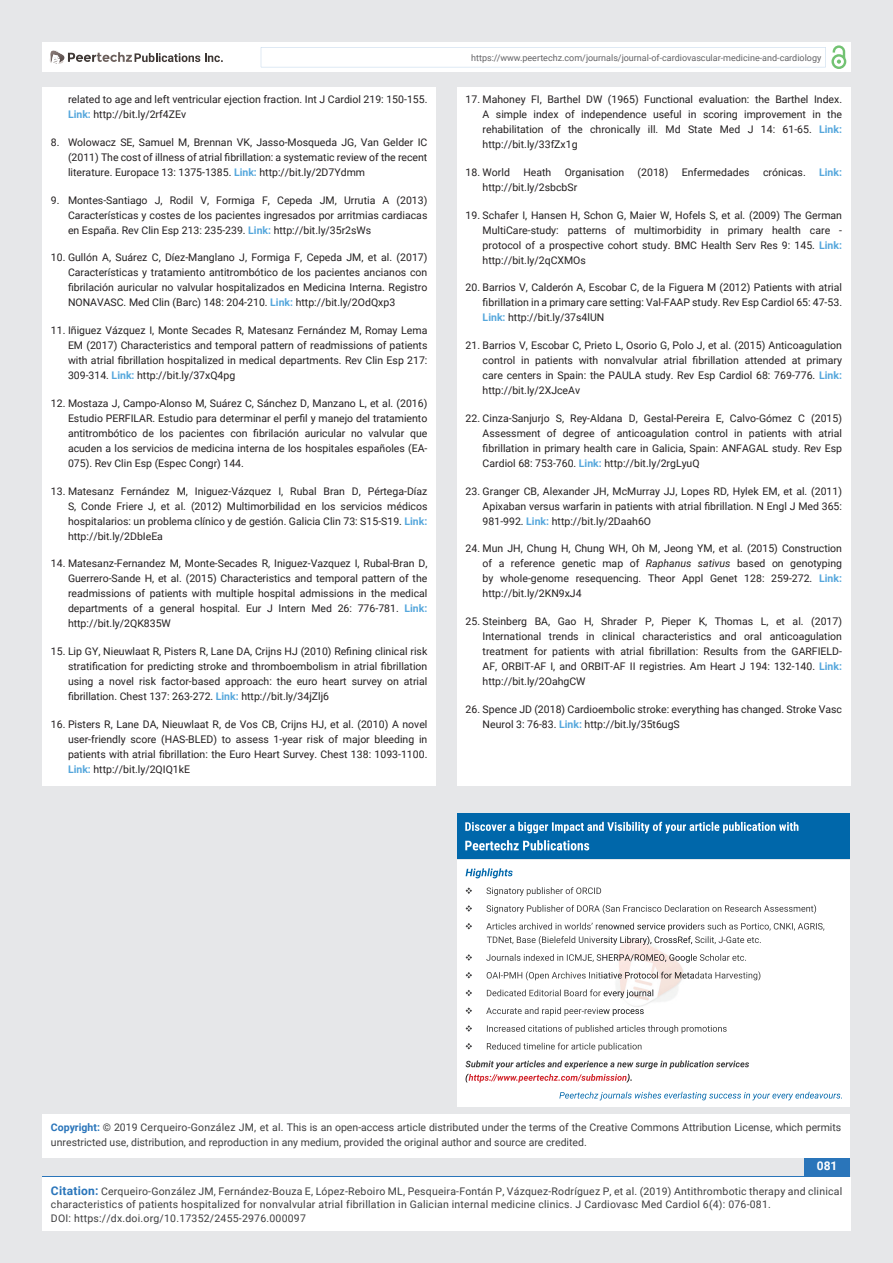
<style>
.page{position:relative;width:893px;height:1263px;background:#e6e7e9}
.page>*{position:absolute;margin:0;border:0;box-sizing:border-box;transform-origin:0 0}
.t1{font:700 12px "Roboto";color:#fff}
.t2{font:10.5px/15px "Roboto";color:#231f20;text-align:justify}
.t3{font:10.5px/13.5px "Roboto";letter-spacing:.02em;color:#3e3e3f}
.t4{font:10.5px/15px "Roboto";color:#3e3e3f}
.t5{font:700 10.5px "Roboto";color:#56a7dc}
.t6{font:9px "Roboto";color:#636366}
.s1{font-weight:700;color:#56a7dc}
.s2{font-style:italic}
.s3{font-weight:700;color:#2a75ba}
.s4{font-weight:700;font-size:12px;color:#2a75ba}
</style>
<div class="page">
<div style="left:42px;top:43px;width:808px;height:29px;background:#fff"></div>
<div style="left:831px;top:54px;width:15px;height:15px;border:2px solid #72c272;border-radius:50%"></div>
<div style="left:804px;top:1157px;width:46px;height:43px;background:#2a75ba"></div>
<svg style="left:261px;top:45px;width:585px;height:22px"></svg>
<svg style="left:49px;top:50px;width:174px;height:14px"></svg>
<div style="left:42px;top:1177px;width:809px;height:53px;background:#fff"></div>
<div style="left:42px;top:1115px;width:808px;height:43px;background:#fff"></div>
<div style="left:457px;top:813px;width:393px;height:46px;background:#0067aa"></div>
<svg style="left:465px;top:822px;width:333px;height:11px"></svg>
<svg style="left:465px;top:840px;width:124px;height:10px"></svg>
<div style="left:457px;top:860px;width:393px;height:247px;background:#fff"></div>
<svg style="left:465px;top:868px;width:48px;height:10px"></svg>
<svg style="left:465px;top:887px;width:136px;height:9px"></svg>
<svg style="left:465px;top:905px;width:351px;height:9px"></svg>
<svg style="left:465px;top:923px;width:359px;height:22px"></svg>
<svg style="left:465px;top:954px;width:281px;height:8px"></svg>
<svg style="left:465px;top:971px;width:295px;height:10px"></svg>
<svg style="left:465px;top:989px;width:136px;height:8px"></svg>
<svg style="left:465px;top:1007px;width:136px;height:9px"></svg>
<svg style="left:465px;top:1025px;width:262px;height:9px"></svg>
<svg style="left:465px;top:1043px;width:176px;height:8px"></svg>
<svg style="left:465px;top:1060px;width:284px;height:23px"></svg>
<svg style="left:559px;top:1092px;width:283px;height:8px"></svg>
<img style="left:601px;top:925px;width:94px;height:77px">
<img style="left:630px;top:925px;width:62px;height:6px">
<img style="left:613px;top:936px;width:79px;height:9px">
<img style="left:630px;top:954px;width:65px;height:9px">
<img style="left:639px;top:973px;width:55px;height:6px">
<img style="left:601px;top:992px;width:49px;height:15px">
<img style="left:603px;top:989px;width:50px;height:9px">
<img style="left:601px;top:1009px;width:43px;height:7px">
<div style="left:42px;top:87px;width:394px;height:699px;background:#fff"></div>
<div style="left:457px;top:87px;width:393px;height:699px;background:#fff"></div>
<p class="t2" style="left:68px;top:92px;width:361px">related to age and left ventricular ejection fraction. Int J Cardiol 219: 150-155.<br><span class="s1">Link:</span> http://bit.ly/2rf4ZEv</p>
<p class="t2" style="left:68px;top:135px;width:361px;text-indent:-17px">8. Wolowacz SE, Samuel M, Brennan VK, Jasso-Mosqueda JG, Van Gelder IC (2011) The cost of illness of atrial fibrillation: a systematic review of the recent literature. Europace 13: 1375-1385. <span class="s1">Link:</span> http://bit.ly/2D7Ydmm</p>
<p class="t2" style="left:68px;top:193px;width:361px;text-indent:-17px">9. Montes-Santiago J, Rodil V, Formiga F, Cepeda JM, Urrutia A (2013)<br>Características y costes de los pacientes ingresados por arritmias cardiacas en España. Rev Clin Esp 213: 235-239. <span class="s1">Link:</span> http://bit.ly/35r2sWs</p>
<p class="t2" style="left:68px;top:250px;width:361px;text-indent:-17px">10. Gullón A, Suárez C, Díez-Manglano J, Formiga F, Cepeda JM, et al. (2017)<br>Características y tratamiento antitrombótico de los pacientes ancianos con fibrilación auricular no valvular hospitalizados en Medicina Interna. Registro NONAVASC. Med Clin (Barc) 148: 204-210. <span class="s1">Link:</span> http://bit.ly/2OdQxp3</p>
<p class="t2" style="left:68px;top:323px;width:361px;text-indent:-17px">11. Iñiguez Vázquez I, Monte Secades R, Matesanz Fernández M, Romay Lema EM (2017) Characteristics and temporal pattern of readmissions of patients with atrial fibrillation hospitalized in medical departments. Rev Clin Esp 217:<br>309-314. <span class="s1">Link:</span> http://bit.ly/37xQ4pg</p>
<p class="t2" style="left:68px;top:396px;width:361px;text-indent:-17px">12. Mostaza J, Campo-Alonso M, Suárez C, Sánchez D, Manzano L, et al. (2016)<br>Estudio PERFILAR. Estudio para determinar el perfil y manejo del tratamiento antitrombótico de los pacientes con fibrilación auricular no valvular que acuden a los servicios de medicina interna de los hospitales españoles (EA-075). Rev Clin Esp (Espec Congr) 144.</p>
<p class="t2" style="left:68px;top:484px;width:361px;text-indent:-17px">13. Matesanz Fernández M, Iniguez-Vázquez I, Rubal Bran D, Pértega-Díaz S, Conde Friere J, et al. (2012) Multimorbilidad en los servicios médicos hospitalarios: un problema clínico y de gestión. Galicia Clin 73: S15-S19. <span class="s1">Link: </span>http://bit.ly/2DbIeEa</p>
<p class="t2" style="left:68px;top:556px;width:361px;text-indent:-17px">14. Matesanz-Fernandez M, Monte-Secades R, Iniguez-Vazquez I, Rubal-Bran D, Guerrero-Sande H, et al. (2015) Characteristics and temporal pattern of the readmissions of patients with multiple hospital admissions in the medical departments of a general hospital. Eur J Intern Med 26: 776-781. <span class="s1">Link: </span>http://bit.ly/2QK835W</p>
<p class="t2" style="left:68px;top:644px;width:361px;text-indent:-17px">15. Lip GY, Nieuwlaat R, Pisters R, Lane DA, Crijns HJ (2010) Refining clinical risk stratification for predicting stroke and thromboembolism in atrial fibrillation using a novel risk factor-based approach: the euro heart survey on atrial fibrillation. Chest 137: 263-272. <span class="s1">Link:</span> http://bit.ly/34jZlj6</p>
<p class="t2" style="left:68px;top:717px;width:361px;text-indent:-17px">16. Pisters R, Lane DA, Nieuwlaat R, de Vos CB, Crijns HJ, et al. (2010) A novel user-friendly score (HAS-BLED) to assess 1-year risk of major bleeding in patients with atrial fibrillation: the Euro Heart Survey. Chest 138: 1093-1100.<br><span class="s1">Link:</span> http://bit.ly/2QIQ1kE</p>
<p class="t6" style="left:471px;top:52px;width:352px">https://www.peertechz.com/journals/journal-of-cardiovascular-medicine-and-cardiology</p>
<p class="t2" style="left:483px;top:92px;width:361px;text-indent:-17px">17. Mahoney FI, Barthel DW (1965) Functional evaluation: the Barthel Index.<br>A simple index of independence useful in scoring improvement in the rehabilitation of the chronically ill. Md State Med J 14: 61-65. <span class="s1">Link: </span>http://bit.ly/33fZx1g</p>
<p class="t2" style="left:466px;top:165px;width:46px">18. World</p>
<p class="t2" style="left:523px;top:165px;width:29px">Heath</p>
<p class="t2" style="left:565px;top:165px;width:61px">Organisation</p>
<p class="t2" style="left:638px;top:165px;width:32px">(2018)</p>
<p class="t2" style="left:682px;top:165px;width:69px">Enfermedades</p>
<p class="t2" style="left:763px;top:165px;width:44px">crónicas.</p>
<p class="t5" style="left:819px;top:166px;width:24px">Link:</p>
<p class="t2" style="left:483px;top:180px;width:96px">http://bit.ly/2sbcbSr</p>
<p class="t2" style="left:483px;top:208px;width:361px;text-indent:-17px">19. Schafer I, Hansen H, Schon G, Maier W, Hofels S, et al. (2009) The German MultiCare-study: patterns of multimorbidity in primary health care - protocol of a prospective cohort study. BMC Health Serv Res 9: 145. <span class="s1">Link: </span>http://bit.ly/2qCXMOs</p>
<p class="t2" style="left:483px;top:280px;width:361px;text-indent:-17px">20. Barrios V, Calderón A, Escobar C, de la Figuera M (2012) Patients with atrial fibrillation in a primary care setting: Val-FAAP study. Rev Esp Cardiol 65: 47-53.<br><span class="s1">Link:</span> http://bit.ly/37s4lUN</p>
<p class="t2" style="left:483px;top:338px;width:361px;text-indent:-17px">21. Barrios V, Escobar C, Prieto L, Osorio G, Polo J, et al. (2015) Anticoagulation control in patients with nonvalvular atrial fibrillation attended at primary care centers in Spain: the PAULA study. Rev Esp Cardiol 68: 769-776. <span class="s1">Link: </span>http://bit.ly/2XJceAv</p>
<p class="t2" style="left:483px;top:411px;width:361px;text-indent:-17px">22. Cinza-Sanjurjo S, Rey-Aldana D, Gestal-Pereira E, Calvo-Gómez C (2015)<br>Assessment of degree of anticoagulation control in patients with atrial fibrillation in primary health care in Galicia, Spain: ANFAGAL study. Rev Esp Cardiol 68: 753-760. <span class="s1">Link:</span> http://bit.ly/2rgLyuQ</p>
<p class="t2" style="left:483px;top:484px;width:361px;text-indent:-17px">23. Granger CB, Alexander JH, McMurray JJ, Lopes RD, Hylek EM, et al. (2011)<br>Apixaban versus warfarin in patients with atrial fibrillation. N Engl J Med 365:<br>981-992. <span class="s1">Link:</span> http://bit.ly/2Daah6O</p>
<p class="t2" style="left:483px;top:541px;width:361px;text-indent:-17px">24. Mun JH, Chung H, Chung WH, Oh M, Jeong YM, et al. (2015) Construction of a reference genetic map of <span class="s2">Raphanus sativus</span> based on genotyping by whole-genome resequencing. Theor Appl Genet 128: 259-272. <span class="s1">Link: </span>http://bit.ly/2KN9xJ4</p>
<p class="t2" style="left:483px;top:614px;width:361px;text-indent:-17px">25. Steinberg BA, Gao H, Shrader P, Pieper K, Thomas L, et al. (2017)<br>International trends in clinical characteristics and oral anticoagulation treatment for patients with atrial fibrillation: Results from the GARFIELD-AF, ORBIT-AF I, and ORBIT-AF II registries. Am Heart J 194: 132-140. <span class="s1">Link: </span>http://bit.ly/2OahgCW</p>
<p class="t2" style="left:483px;top:702px;width:361px;text-indent:-17px">26. Spence JD (2018) Cardioembolic stroke: everything has changed. Stroke Vasc<br>Neurol 3: 76-83. <span class="s1">Link:</span> http://bit.ly/35t6ugS</p>
<p class="t4" style="left:51px;top:1120px;width:792px"><span class="s3">Copyright:</span> © 2019 Cerqueiro-González JM, et al. This is an open-access article distributed under the terms of the Creative Commons Attribution License, which permits unrestricted use, distribution, and reproduction in any medium, provided the original author and source are credited.</p>
<p class="t1" style="left:817px;top:1158px;width:22px">081</p>
<p class="t3" style="left:51px;top:1184px;width:793px"><span class="s4">Citation:</span> Cerqueiro-González JM, Fernández-Bouza E, López-Reboiro ML, Pesqueira-Fontán P, Vázquez-Rodríguez P, et al. (2019) Antithrombotic therapy and clinical characteristics of patients hospitalized for nonvalvular atrial fibrillation in Galician internal medicine clinics. J Cardiovasc Med Cardiol 6(4): 076-081.<br>DOI: https://dx.doi.org/10.17352/2455-2976.000097</p>
</div>
